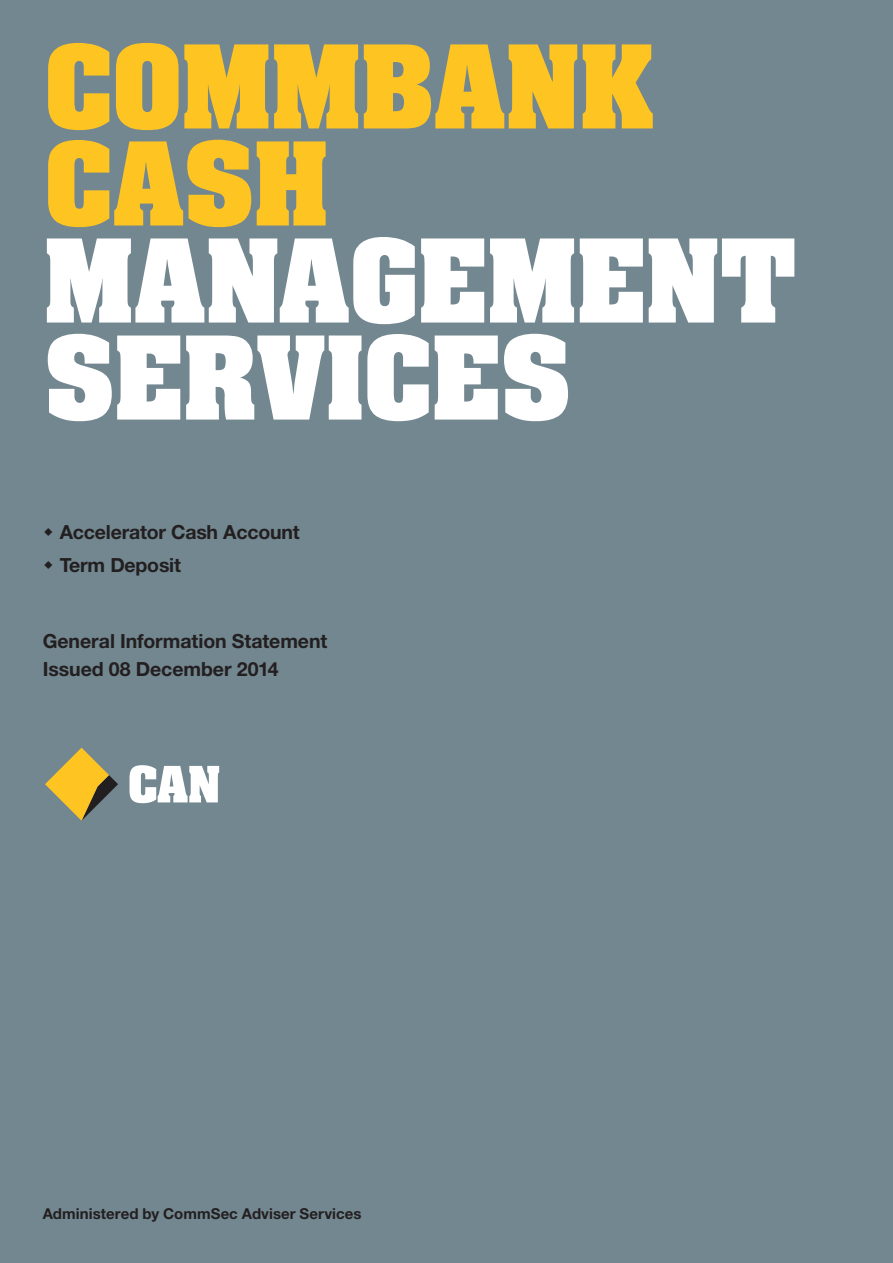
<style>
.page{position:relative;width:893px;height:1263px;background:#738790}
.page>*{position:absolute;margin:0;border:0;box-sizing:border-box;transform-origin:0 0}
.t1{font:700 126px/97.1px "Aachen Com";letter-spacing:-.025em;color:#fff}
.t2{font:700 126px/97.1px "Aachen Com";letter-spacing:-.02em;color:#fec422}
.t3{font:700 19.5px/28.2px "Helvetica Neue LT Std";letter-spacing:-.005em;color:#231f20}
.t4{font:700 15px "Helvetica Neue LT Std";letter-spacing:.005em;color:#231f20}
</style>
<div class="page">
<svg style="left:130px;top:765px;width:89px;height:38px"></svg>
<svg style="left:45px;top:748px;width:73px;height:73px"></svg>
<h1 class="t2" style="left:43px;top:42px;width:613px">COMMBANK<br>CASH</h1>
<h1 class="t1" style="left:43px;top:236px;width:756px">MANAGEMENT<br>SERVICES</h1>
<p class="t3" style="left:60px;top:515px;width:242px;line-height:32.5px">Accelerator Cash Account<br>Term Deposit</p>
<p class="t3" style="left:43px;top:626px;width:286px">General Information Statement<br>Issued 08 December 2014</p>
<p class="t4" style="left:43px;top:1204px;width:320px">Administered by CommSec Adviser Services</p>
</div>
